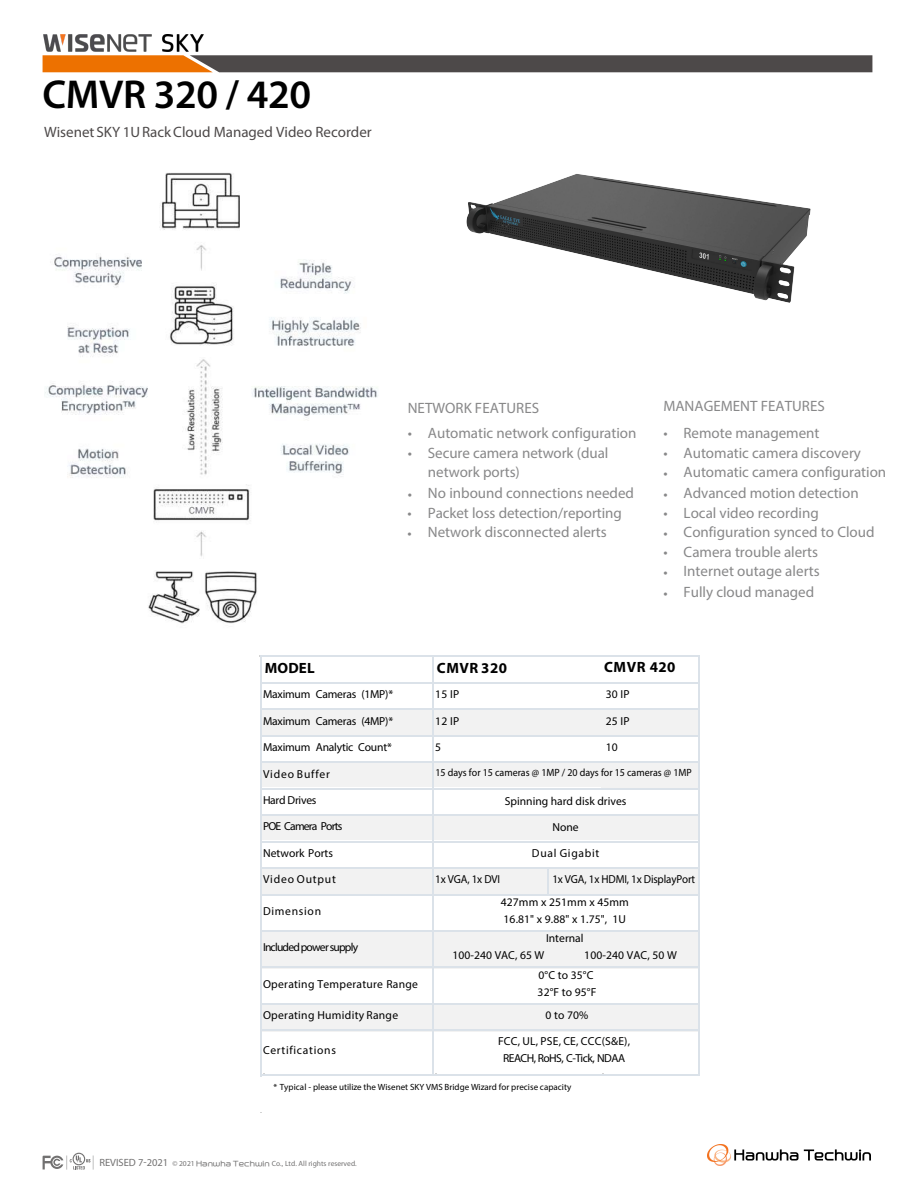
<style>
.page{position:relative;width:915px;height:1191px;background:#fff}
.page>*{position:absolute;margin:0;border:0;box-sizing:border-box;transform-origin:0 0}
.t1{font:600 40.5px "Myriad Pro";letter-spacing:-.01em;color:#000}
.t2{font:15px/19.5px "Myriad Pro";color:#888889}
.t3{font:15px "Myriad Pro";color:#4d4949}
.t4{font:700 14.85px "Myriad Pro";letter-spacing:.035em;color:#000}
.t5{font:11.55px/16.5px "Myriad Pro";letter-spacing:.005em;color:#000}
.t6{font:11.55px "Myriad Pro";letter-spacing:-.02em;color:#000}
.t7{font:11.55px "Myriad Pro";letter-spacing:.025em;color:#000}
.t8{font:11.55px/16.5px "Myriad Pro";letter-spacing:-.045em;color:#000;text-align:center}
.t9{font:11.55px "Myriad Pro";letter-spacing:-.015em;color:#000;scale:.95 1}
.t10{font:11.55px "Myriad Pro";letter-spacing:.06em;color:#000}
.t11{font:11.55px "Myriad Pro";letter-spacing:-.07em;color:#000}
.t12{font:11.55px "Myriad Pro";letter-spacing:.065em;color:#000}
.t13{font:11.55px "Myriad Pro";letter-spacing:-.025em;color:#000}
.t14{font:10.5px "Myriad Pro";color:#000;scale:.95 1}
.t15{font:9px "Myriad Pro";color:#000}
.t16{font:7.5px "Myriad Pro";color:#727171}
.s1{font-size:10.5px}
.s2{font-family:"Hanwha L"}
</style>
<div class="page">
<svg style="left:43px;top:55px;width:829px;height:17px;background:#6e5440"></svg>
<svg style="left:42px;top:1152px;width:52px;height:17px"></svg>
<img style="left:44px;top:34px;width:159px;height:18px">
<img style="left:707px;top:1144px;width:163px;height:21px">
<img style="left:45px;top:173px;width:333px;height:451px">
<div style="left:262px;top:708px;width:436px;height:28px;background:#f2f2f2"></div>
<div style="left:261px;top:761px;width:438px;height:28px;background:#f2f2f2"></div>
<div style="left:261px;top:814px;width:438px;height:28px;background:#f2f2f2"></div>
<div style="left:261px;top:867px;width:438px;height:28px;background:#f2f2f2"></div>
<div style="left:261px;top:930px;width:438px;height:38px;background:#f2f2f2"></div>
<div style="left:261px;top:1003px;width:438px;height:28px;background:#f2f2f2"></div>
<hr style="left:261px;top:655px;width:438px;height:2px;background:#dbe2e9">
<hr style="left:261px;top:682px;width:438px;height:1px;background:#dbe2e9">
<hr style="left:261px;top:708px;width:438px;height:2px;background:#dbe2e9">
<hr style="left:261px;top:735px;width:438px;height:1px;background:#dbe2e9">
<hr style="left:261px;top:761px;width:436px;height:2px;background:#dbe2e9">
<hr style="left:261px;top:788px;width:436px;height:1px;background:#dbe2e9">
<hr style="left:261px;top:814px;width:436px;height:2px;background:#dbe2e9">
<hr style="left:261px;top:840px;width:437px;height:2px;background:#dbe2e9">
<hr style="left:261px;top:867px;width:436px;height:2px;background:#dbe2e9">
<hr style="left:261px;top:893px;width:436px;height:2px;background:#dbe2e9">
<hr style="left:261px;top:930px;width:437px;height:2px;background:#dbe2e9">
<hr style="left:261px;top:966px;width:437px;height:2px;background:#dbe2e9">
<hr style="left:261px;top:1003px;width:437px;height:1px;background:#dbe2e9">
<hr style="left:261px;top:1029px;width:437px;height:2px;background:#dbe2e9">
<hr style="left:261px;top:1074px;width:437px;height:1px;background:#dbe2e9">
<hr style="left:259px;top:655px;width:2px;height:421px;background:#dbe2e9">
<hr style="left:432px;top:657px;width:1px;height:416px;background:#dbe2e9">
<hr style="left:698px;top:657px;width:2px;height:418px;background:#dbe2e9">
<hr style="left:546px;top:868px;width:2px;height:27px;background:#dbe2e9">
<img style="left:466px;top:174px;width:345px;height:129px">
<h1 class="t1" style="left:43px;top:69px;width:270px">CMVR 320 / 420</h1>
<p class="t3" style="left:44px;top:122px;width:329px">Wisenet SKY 1U RackCloud Managed Video Recorder</p>
<p class="t2" style="left:407px;top:398px;width:133px">NETWORK FEATURES</p>
<p class="t2" style="left:407px;top:423px;width:230px">• Automatic network configuration</p>
<p class="t2" style="left:428px;top:443px;width:182px;text-indent:-20px">• Secure camera network (dual network ports)</p>
<p class="t2" style="left:407px;top:483px;width:228px">• No inbound connections needed</p>
<p class="t2" style="left:407px;top:503px;width:215px">• Packet loss detection/reporting</p>
<p class="t2" style="left:407px;top:522px;width:200px">• Network disconnected alerts</p>
<p class="t2" style="left:663px;top:396px;width:163px">MANAGEMENT FEATURES</p>
<p class="t2" style="left:663px;top:423px;width:157px">• Remote management</p>
<p class="t2" style="left:663px;top:443px;width:199px">• Automatic camera discovery</p>
<p class="t2" style="left:663px;top:462px;width:224px">• Automatic camera configuration</p>
<p class="t2" style="left:663px;top:483px;width:197px">• Advanced motion detection</p>
<p class="t2" style="left:663px;top:503px;width:157px">• Local video recording</p>
<p class="t2" style="left:663px;top:522px;width:212px">• Configuration synced to Cloud</p>
<p class="t2" style="left:663px;top:542px;width:156px">• Camera trouble alerts</p>
<p class="t2" style="left:663px;top:561px;width:158px">• Internet outage alerts</p>
<p class="t2" style="left:663px;top:582px;width:152px">• Fully cloud managed</p>
<p class="t4" style="left:264px;top:658px;width:52px">MODEL</p>
<p class="t4" style="left:437px;top:658px;width:72px">CMVR 320</p>
<p class="t4" style="left:604px;top:657px;width:73px">CMVR 420</p>
<p class="t6" style="left:263px;top:687px;width:132px">Maximum Cameras (1MP)*</p>
<p class="t5" style="left:435px;top:685px;width:26px">15 IP</p>
<p class="t5" style="left:605px;top:685px;width:25px">30 IP</p>
<p class="t6" style="left:263px;top:713px;width:132px">Maximum Cameras (4MP)*</p>
<p class="t5" style="left:435px;top:712px;width:26px">12 IP</p>
<p class="t5" style="left:605px;top:712px;width:25px">25 IP</p>
<p class="t6" style="left:263px;top:740px;width:130px">Maximum Analytic Count*</p>
<p class="t5" style="left:435px;top:738px;width:7px">5</p>
<p class="t5" style="left:605px;top:738px;width:13px">10</p>
<p class="t12" style="left:263px;top:766px;width:68px">Video Buffer</p>
<p class="t14" style="left:435px;top:766px;width:271px">15 days for 15 cameras @ 1MP / 20 days for 15 cameras @ 1MP</p>
<p class="t13" style="left:263px;top:793px;width:55px">Hard Drives</p>
<p class="t5" style="left:504px;top:793px;width:123px">Spinning hard disk drives</p>
<p class="t11" style="left:263px;top:819px;width:81px">POE Camera Ports</p>
<p class="t5" style="left:552px;top:818px;width:28px">None</p>
<p class="t5" style="left:263px;top:844px;width:72px">Network Ports</p>
<p class="t10" style="left:531px;top:846px;width:69px">Dual Gigabit</p>
<p class="t12" style="left:263px;top:872px;width:74px">Video Output</p>
<p class="t9" style="left:435px;top:872px;width:70px">1x VGA, 1x DVI</p>
<p class="t9" style="left:552px;top:872px;width:152px">1x VGA, 1x HDMI, 1x DisplayPort</p>
<p class="t10" style="left:263px;top:904px;width:60px">Dimension</p>
<p class="t5" style="left:500px;top:894px;width:130px">427mm x 251mm x 45mm<br>16.81" x 9.88" x 1.75", 1U</p>
<p class="t11" style="left:263px;top:940px;width:97px">Included power supply</p>
<p class="t5" style="left:546px;top:930px;width:39px">Internal</p>
<p class="t5" style="left:452px;top:946px;width:93px">100-240 VAC, 65 W</p>
<p class="t5" style="left:584px;top:946px;width:94px">100-240 VAC, 50 W</p>
<p class="t7" style="left:263px;top:976px;width:156px">Operating Temperature Range</p>
<p class="t5" style="left:537px;top:967px;width:60px;line-height:17px">0°C to 35°C<br>32°F to 95°F</p>
<p class="t7" style="left:263px;top:1008px;width:137px">Operating Humidity Range</p>
<p class="t5" style="left:545px;top:1007px;width:44px">0 to 70%</p>
<p class="t10" style="left:263px;top:1043px;width:74px">Certifications</p>
<p class="t8" style="left:498px;top:1033px;width:134px">FCC, UL, PSE, CE, CCC(S&amp;E),<br>REACH, RoHS, C-Tick, NDAA</p>
<p class="t15" style="left:273px;top:1081px;width:299px">* Typical - please utilize the Wisenet SKY VMS Bridge Wizard for precise capacity</p>
<p class="t16" style="left:99px;top:1158px;width:259px"><span class="s1">REVISED 7-2021</span> © 2021 <span class="s2">Hanwha Techwin</span> Co., Ltd. All rights reserved.</p>
</div>
